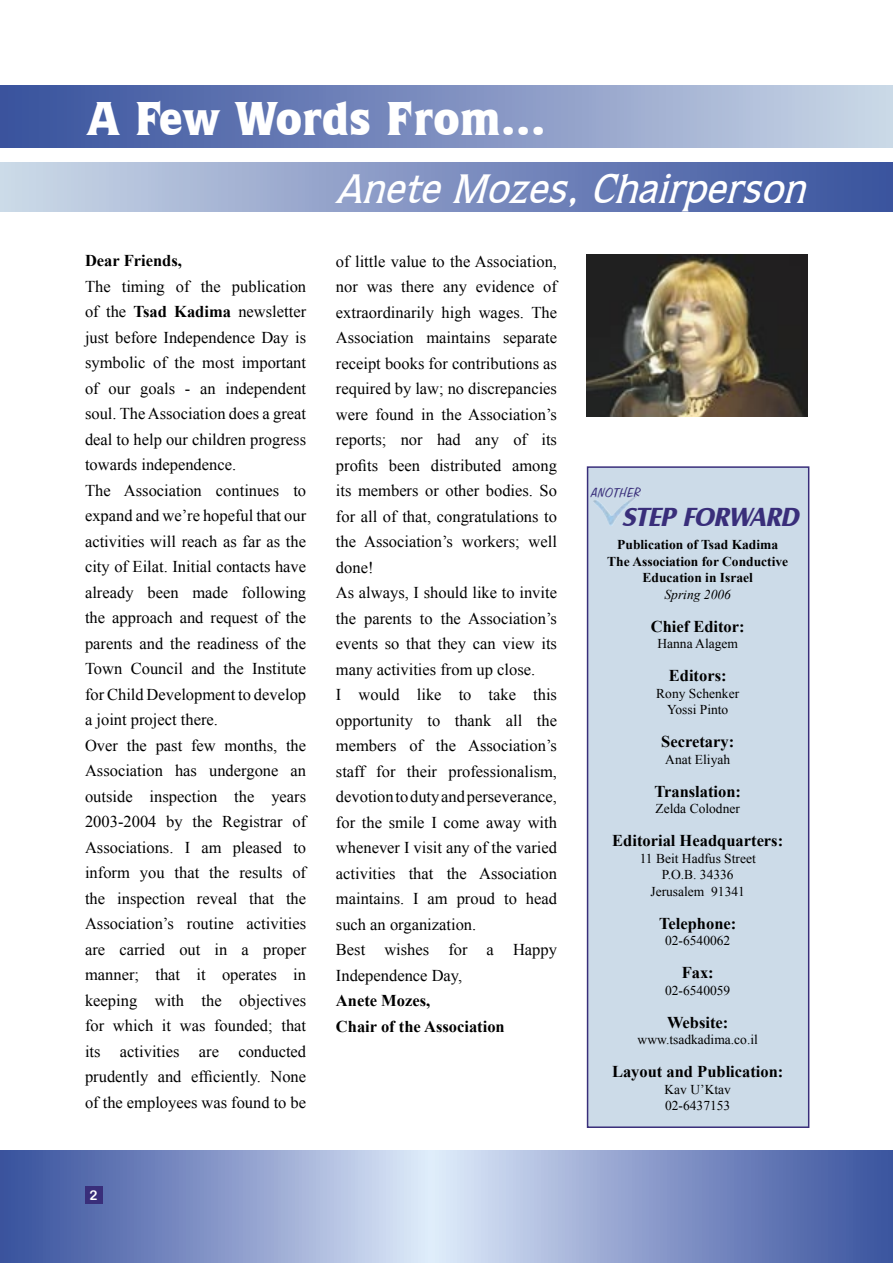
<style>
.page{position:relative;width:893px;height:1263px;background:#fff}
.page>*{position:absolute;margin:0;border:0;box-sizing:border-box;transform-origin:0 0}
.BodyText{font:900 48px "Quorum IT Cby BT";color:#fff}
.BodyText-2{font:italic 500 41.7px "Quorum IT Cby BT";color:#fff}
.BodyText-3{font:italic 700 27px "Castle T";color:#392e7a}
.BodyText-4{font:16.5px/25.5px "Times New Roman";color:#000;text-align:justify}
.Credits{font:700 16.5px "Times New Roman";color:#000}
.BodyText-5{font:700 16.5px "Times New Roman";color:#000}
.BodyText-6{font:15px "Freehand 575 BT Regular B";color:#392e7a}
.Credits-2{font:13.5px "Times New Roman";color:#000}
.Credits-3{font:700 13.5px/16.5px "Times New Roman";color:#000;text-align:center}
.Credits-4{font:italic 13.5px "Times New Roman";color:#000}
.BodyText-7{font:13.5px "Arial Rounded MT Bold";color:#fff}
.s1{font-weight:700}
</style>
<div class="page">
<div style="left:0;top:162px;width:893px;height:49px;background:linear-gradient(to right,#ccd8e8,#374f9c)"></div>
<div style="left:0;top:85px;width:893px;height:63px;background:linear-gradient(to right,#364e9c,#cbd6e7)"></div>
<svg style="left:0;top:1150px;width:893px;height:113px"></svg>
<div style="left:588px;top:467px;width:221px;height:660px;background:#ccdbe8"></div>
<div style="left:587px;top:466px;width:222px;height:662px;border:2px solid #392e7a"></div>
<img style="left:612px;top:494px;width:28px;height:30px">
<img style="left:587px;top:255px;width:221px;height:161px">
<div style="left:85px;top:1186px;width:17px;height:17px;background:#392e7a"></div>
<p class="BodyText" style="left:87px;top:88px;width:460px">A Few Words From...</p>
<p class="BodyText-2" style="left:336px;top:162px;width:484px">AneteMozes,Chairperson</p>
<p class="BodyText-5" style="left:85px;top:249px;width:98px">Dear Friends,</p>
<p class="BodyText-4" style="left:85px;top:273px;width:223px">The timing of the publication of the <span class="s1">Tsad Kadima</span> newsletter just before Independence Day is symbolic of the most important of our goals - an independent soul. The Association does a great deal to help our children progress towards independence.</p>
<p class="BodyText-4" style="left:85px;top:477px;width:223px">The Association continues to expand and we’re hopeful that our activities will reach as far as the city of Eilat. Initial contacts have already been made following the approach and request of the parents and the readiness of the Town Council and the Institute for Child Development to develop a joint project there.</p>
<p class="BodyText-4" style="left:85px;top:732px;width:223px">Over the past few months, the Association has undergone an outside inspection the years 2003-2004 by the Registrar of Associations. I am pleased to inform you that the results of the inspection reveal that the Association’s routine activities are carried out in a proper manner; that it operates in keeping with the objectives for which it was founded; that its activities are conducted prudently and efficiently. None of the employees was found to be</p>
<p class="BodyText-4" style="left:336px;top:248px;width:223px">of little value to the Association, nor was there any evidence of extraordinarily high wages. The Association maintains separate receipt books for contributions as required by law; no discrepancies were found in the Association’s reports; nor had any of its profits been distributed among its members or other bodies. So for all of that, congratulations to the Association’s workers; well done!</p>
<p class="BodyText-4" style="left:336px;top:580px;width:223px">As always, I should like to invite the parents to the Association’s events so that they can view its many activities from up close.</p>
<p class="BodyText-4" style="left:336px;top:682px;width:223px">I would like to take this opportunity to thank all the members of the Association’s staff for their professionalism, devotion to duty and perseverance, for the smile I come away with whenever I visit any of the varied activities that the Association maintains. I am proud to head such an organization.</p>
<p class="BodyText-4" style="left:336px;top:937px;width:223px">Best wishes for a Happy<br>Independence Day,</p>
<p class="BodyText-5" style="left:336px;top:989px;width:96px">Anete Mozes,</p>
<p class="BodyText-5" style="left:336px;top:1015px;width:170px">Chair of the Association</p>
<p class="BodyText-7" style="left:90px;top:1187px;width:10px">2</p>
<p class="BodyText-6" style="left:591px;top:485px;width:51px">ANOTHER</p>
<p class="BodyText-3" style="left:622px;top:502px;width:185px">STEP FORWARD</p>
<p class="Credits-3" style="left:617px;top:536px;width:162px">Publication of Tsad Kadima</p>
<p class="Credits-3" style="left:607px;top:553px;width:182px">The Association for Conductive<br>Education in Israel</p>
<p class="Credits-4" style="left:664px;top:585px;width:68px">Spring 2006</p>
<p class="Credits" style="left:651px;top:615px;width:95px">Chief Editor:</p>
<p class="Credits-2" style="left:657px;top:635px;width:82px">Hanna Alagem</p>
<p class="Credits" style="left:669px;top:664px;width:59px">Editors:</p>
<p class="Credits-2" style="left:656px;top:684px;width:84px">Rony Schenker</p>
<p class="Credits-2" style="left:667px;top:701px;width:63px">Yossi Pinto</p>
<p class="Credits" style="left:661px;top:730px;width:74px">Secretary:</p>
<p class="Credits-2" style="left:665px;top:750px;width:66px">Anat Eliyah</p>
<p class="Credits" style="left:654px;top:780px;width:88px">Translation:</p>
<p class="Credits-2" style="left:656px;top:800px;width:86px">Zelda Colodner</p>
<p class="Credits" style="left:612px;top:829px;width:172px">Editorial Headquarters:</p>
<p class="Credits-2" style="left:640px;top:849px;width:118px">11 Beit Hadfus Street</p>
<p class="Credits-2" style="left:662px;top:866px;width:74px">P.O.B. 34336</p>
<p class="Credits-2" style="left:650px;top:882px;width:96px">Jerusalem 91341</p>
<p class="Credits" style="left:659px;top:912px;width:79px">Telephone:</p>
<p class="Credits-2" style="left:665px;top:932px;width:67px">02-6540062</p>
<p class="Credits" style="left:682px;top:961px;width:34px">Fax:</p>
<p class="Credits-2" style="left:665px;top:981px;width:67px">02-6540059</p>
<p class="Credits" style="left:667px;top:1011px;width:63px">Website:</p>
<p class="Credits-2" style="left:638px;top:1031px;width:122px">www.tsadkadima.co.il</p>
<p class="Credits" style="left:612px;top:1060px;width:173px">Layout and Publication:</p>
<p class="Credits-2" style="left:665px;top:1080px;width:68px">Kav U’Ktav</p>
<p class="Credits-2" style="left:665px;top:1097px;width:67px">02-6437153</p>
</div>
